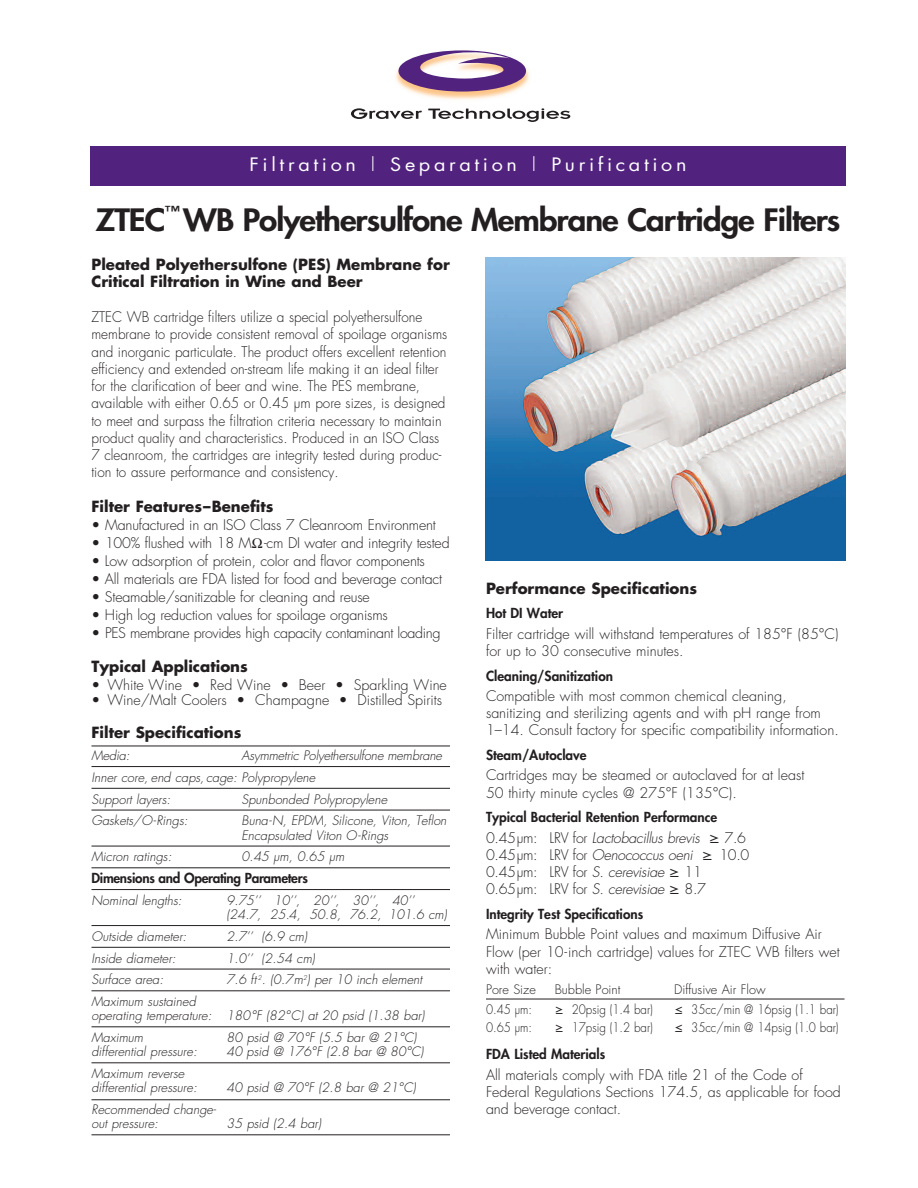
<style>
.page{position:relative;width:918px;height:1188px;background:#fff}
.page>*{position:absolute;margin:0;border:0;box-sizing:border-box;transform-origin:0 0}
.t1{font:800 30px "Futura";letter-spacing:-.03em;color:#231f20;scale:1.15 1}
.t2{font:18px "Futura";letter-spacing:.185em;color:#fff;scale:1.1 1}
.t3{font:700 15px/17.2px "Futura";color:#231f20}
.t4{font:300 14.25px/17.2px "Futura";color:#231f20}
.t5{font:300 14.25px/17.2px "Futura";color:#231f20;scale:.95 1}
.t6{font:300 14.25px/17.2px "Futura";letter-spacing:-.02em;color:#231f20}
.t7{font:300 14.25px "Futura";letter-spacing:-.025em;color:#231f20}
.t8{font:800 13.5px "Futura";color:#231f20}
.t9{font:800 13.5px "Futura";letter-spacing:-.025em;color:#231f20}
.t10{font:800 13.5px "Futura";color:#231f20;scale:1.15 1}
.t11{font:italic 300 12.75px/14.2px "Futura";color:#231f20}
.t12{font:300 12.75px "Futura";color:#231f20;scale:.9 1}
.t13{font:300 12.75px "Futura";color:#231f20}
.s1{font-weight:300}
.s2{font-style:italic}
.s3{font-family:"Lucida Grande";font-weight:400}
</style>
<div class="page">
<div style="left:90px;top:146px;width:756px;height:40px;background:#52227f"></div>
<img style="left:395px;top:68px;width:135px;height:32px">
<svg style="left:398px;top:50px;width:128px;height:42px"></svg>
<svg style="left:351px;top:108px;width:71px;height:11px"></svg>
<svg style="left:428px;top:108px;width:142px;height:14px"></svg>
<hr style="left:92px;top:746px;width:358px;height:1px;background:#231f20">
<hr style="left:92px;top:766px;width:358px;height:1px;background:#231f20">
<hr style="left:92px;top:788px;width:358px;height:1px;background:#231f20">
<hr style="left:92px;top:810px;width:358px;height:1px;background:#231f20">
<hr style="left:92px;top:846px;width:358px;height:1px;background:#231f20">
<hr style="left:92px;top:867px;width:358px;height:1px;background:#231f20">
<hr style="left:92px;top:889px;width:358px;height:1px;background:#231f20">
<hr style="left:92px;top:925px;width:358px;height:1px;background:#231f20">
<hr style="left:92px;top:947px;width:358px;height:1px;background:#231f20">
<hr style="left:92px;top:969px;width:358px;height:1px;background:#231f20">
<hr style="left:92px;top:990px;width:358px;height:1px;background:#231f20">
<hr style="left:92px;top:1026px;width:358px;height:1px;background:#231f20">
<hr style="left:92px;top:1062px;width:358px;height:1px;background:#231f20">
<hr style="left:92px;top:1099px;width:358px;height:1px;background:#231f20">
<hr style="left:92px;top:1134px;width:358px;height:1px;background:#231f20">
<hr style="left:486px;top:999px;width:358px;height:1px;background:#231f20">
<img style="left:486px;top:257px;width:360px;height:303px">
<p class="t2" style="left:250px;top:156px;width:399px">Filtration <span class="s1">|</span> Separation <span class="s1">|</span> Purification</p>
<h1 class="t1" style="left:96px;top:205px;width:62px">ZTEC</h1>
<p class="t10" style="left:165px;top:204px;width:15px">™</p>
<h1 class="t1" style="left:183px;top:205px;width:573px">WB Polyethersulfone Membrane Cartridge Filters</h1>
<p class="t3" style="left:92px;top:257px;width:360px">Pleated Polyethersulfone (PES) Membrane for<br>Critical Filtration in Wine and Beer</p>
<p class="t5" style="left:92px;top:310px;width:376px">ZTEC WB cartridge filters utilize a special polyethersulfone membrane to provide consistent removal of spoilage organisms and inorganic particulate. The product offers excellent retention efficiency and extended on-stream life making it an ideal filter for the clarification of beer and wine. The PES membrane, available with either 0.65 or 0.45 µm pore sizes, is designed to meet and surpass the filtration criteria necessary to maintain product quality and characteristics. Produced in an ISO Class 7 cleanroom, the cartridges are integrity tested during produc&shy;tion to assure performance and consistency.</p>
<p class="t3" style="left:92px;top:499px;width:183px">Filter Features–Benefits</p>
<p class="t4" style="left:92px;top:517px;width:346px">• Manufactured in an ISO Class 7 Cleanroom Environment</p>
<p class="t4" style="left:92px;top:535px;width:360px">• 100% flushed with 18 M -cm DI water and integrity tested</p>
<p class="t4" style="left:92px;top:553px;width:335px">• Low adsorption of protein, color and flavor components</p>
<p class="t4" style="left:92px;top:571px;width:352px">• All materials are FDA listed for food and beverage contact</p>
<p class="t4" style="left:92px;top:589px;width:280px">• Steamable/sanitizable for cleaning and reuse</p>
<p class="t4" style="left:92px;top:607px;width:298px">• High log reduction values for spoilage organisms</p>
<p class="t7" style="left:92px;top:626px;width:350px">• PES membrane provides high capacity contaminant loading</p>
<p class="t3" style="left:92px;top:659px;width:158px">Typical Applications</p>
<p class="t4" style="left:92px;top:678px;width:357px">• White Wine • Red Wine • Beer • Sparkling Wine</p>
<p class="t4" style="left:92px;top:693px;width:352px">• Wine/Malt Coolers • Champagne • Distilled Spirits</p>
<p class="t3" style="left:92px;top:726px;width:151px">Filter Specifications</p>
<p class="t11" style="left:92px;top:749px;width:40px">Media:</p>
<p class="t11" style="left:92px;top:746px;width:352px;line-height:21.8px;text-indent:150px">Asymmetric Polyethersulfone membrane<br>Inner core, end caps, cage: Polypropylene<br>Support layers:</p>
<p class="t11" style="left:242px;top:793px;width:147px">Spunbonded Polypropylene</p>
<p class="t11" style="left:92px;top:815px;width:98px">Gaskets/O-Rings:</p>
<p class="t11" style="left:241px;top:815px;width:207px">Buna-N, EPDM, Silicone, Viton, Teflon<br>Encapsulated Viton O-Rings</p>
<p class="t11" style="left:92px;top:851px;width:82px">Micron ratings:</p>
<p class="t11" style="left:242px;top:851px;width:104px">0.45 µm, 0.65 µm</p>
<p class="t9" style="left:92px;top:872px;width:218px">Dimensions and Operating Parameters</p>
<p class="t11" style="left:92px;top:894px;width:92px">Nominal lengths:</p>
<p class="t11" style="left:226px;top:894px;width:222px">9.75’’ 10’’, 20’’, 30’’, 40’’ (24.7, 25.4, 50.8, 76.2, 101.6 cm)</p>
<p class="t11" style="left:92px;top:930px;width:97px">Outside diameter:</p>
<p class="t11" style="left:227px;top:930px;width:82px">2.7’’ (6.9 cm)</p>
<p class="t11" style="left:92px;top:952px;width:86px">Inside diameter:</p>
<p class="t11" style="left:226px;top:952px;width:90px">1.0’’ (2.54 cm)</p>
<p class="t11" style="left:92px;top:974px;width:73px">Surface area:</p>
<p class="t11" style="left:227px;top:974px;width:197px">7.6 ft <sup>2</sup>. (0.7m<sup>2</sup>) per 10 inch element</p>
<p class="t11" style="left:91px;top:995px;width:334px">Maximum sustained<br>operating temperature: 180°F (82°C) at 20 psid (1.38 bar)</p>
<p class="t11" style="left:92px;top:1031px;width:53px">Maximum</p>
<p class="t11" style="left:227px;top:1031px;width:192px">80 psid @ 70°F (5.5 bar @ 21°C)</p>
<p class="t11" style="left:92px;top:1046px;width:107px">differential pressure:</p>
<p class="t11" style="left:226px;top:1046px;width:199px">40 psid @ 176°F (2.8 bar @ 80°C)</p>
<p class="t11" style="left:91px;top:1067px;width:107px">Maximum reverse differential pressure:</p>
<p class="t11" style="left:227px;top:1082px;width:191px">40 psid @ 70°F (2.8 bar @ 21°C)</p>
<p class="t11" style="left:92px;top:1103px;width:126px">Recommended change&shy;out pressure:</p>
<p class="t11" style="left:227px;top:1118px;width:96px">35 psid (2.4 bar)</p>
<p class="t3" style="left:486px;top:581px;width:213px">Performance Specifications</p>
<p class="t8" style="left:486px;top:607px;width:79px">Hot DI Water</p>
<p class="t4" style="left:486px;top:626px;width:354px">Filter cartridge will withstand temperatures of 185°F (85°C) for up to 30 consecutive minutes.</p>
<p class="t8" style="left:486px;top:669px;width:129px">Cleaning/Sanitization</p>
<p class="t4" style="left:486px;top:688px;width:354px">Compatible with most common chemical cleaning, sanitizing and sterilizing agents and with pH range from<br>1–14. Consult factory for specific compatibility information.</p>
<p class="t8" style="left:486px;top:749px;width:102px">Steam/Autoclave</p>
<p class="t4" style="left:486px;top:768px;width:320px">Cartridges may be steamed or autoclaved for at least<br>50 thirty minute cycles @ 275°F (135°C).</p>
<p class="t8" style="left:486px;top:811px;width:233px">Typical Bacterial Retention Performance</p>
<p class="t6" style="left:486px;top:830px;width:265px">0.45µm: LRV for <span class="s2">Lactobacillus brevis</span> <span class="s3">≥</span> 7.6<br>0.45µm: LRV for <span class="s2">Oenococcus oeni</span> <span class="s3">≥</span> 10.0<br>0.45µm: LRV for <span class="s2">S. cerevisiae</span> <span class="s3">≥</span> 11<br>0.65µm: LRV for <span class="s2">S. cerevisiae</span> <span class="s3">≥</span> 8.7</p>
<p class="t8" style="left:486px;top:908px;width:159px">Integrity Test Specifications</p>
<p class="t4" style="left:486px;top:927px;width:355px">Minimum Bubble Point values and maximum Diffusive Air<br>Flow (per 10-inch cartridge) values for ZTEC WB filters wet with water:</p>
<p class="t13" style="left:486px;top:984px;width:51px">Pore Size</p>
<p class="t13" style="left:555px;top:984px;width:67px">Bubble Point</p>
<p class="t13" style="left:674px;top:984px;width:93px">Diffusive Air Flow</p>
<p class="t12" style="left:486px;top:1004px;width:53px">0.45 µm:</p>
<p class="t12" style="left:555px;top:1004px;width:111px"><span class="s3">≥</span> 20psig (1.4 bar)</p>
<p class="t12" style="left:674px;top:1004px;width:184px"><span class="s3">≤</span> 35cc/min @ 16psig (1.1 bar)</p>
<p class="t12" style="left:486px;top:1021px;width:53px">0.65 µm:</p>
<p class="t12" style="left:555px;top:1021px;width:111px"><span class="s3">≥</span> 17psig (1.2 bar)</p>
<p class="t12" style="left:674px;top:1021px;width:184px"><span class="s3">≤</span> 35cc/min @ 14psig (1.0 bar)</p>
<p class="t8" style="left:486px;top:1048px;width:121px">FDA Listed Materials</p>
<p class="t4" style="left:486px;top:1067px;width:356px">All materials comply with FDA title 21 of the Code of<br>Federal Regulations Sections 174.5, as applicable for food and beverage contact.</p>
</div>
